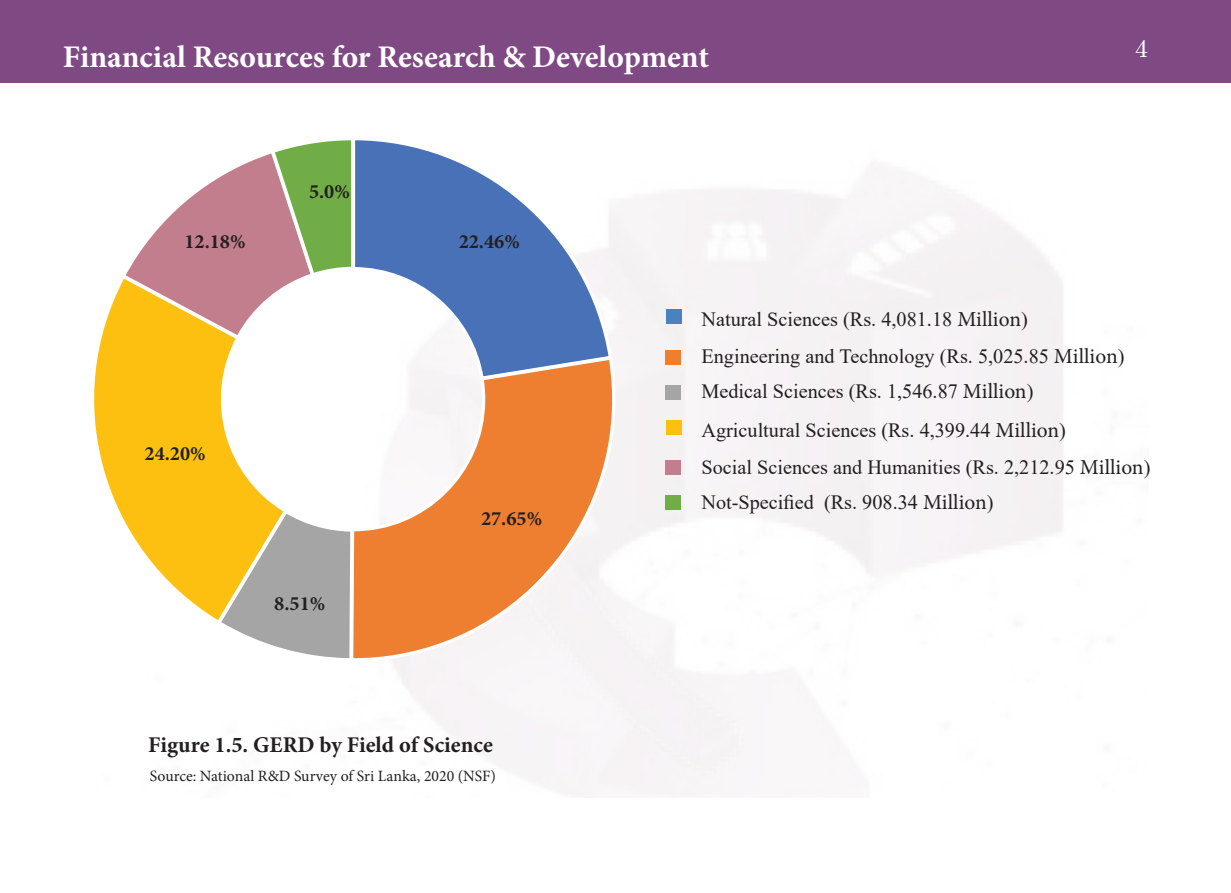
<style>
.page{position:relative;width:1231px;height:893px;background:#fff}
.page>*{position:absolute;margin:0;border:0;box-sizing:border-box;transform-origin:0 0}
.t1{font:700 31.5px "Minion Pro";color:#fff}
.t2{font:24.75px "Century Schoolbook";color:#fff}
.t3{font:700 22.5px "Minion Pro";color:#231f20}
.t4{font:20.25px "Times New Roman";color:#231f20}
.t5{font:700 20.25px "Minion Pro";color:#231f20}
.t6{font:15.75px "Minion Pro";color:#231f20}
.s1{font-family:"Minion Pro";font-size:21.38px}
</style>
<div class="page">
<img style="left:393px;top:168px;width:670px;height:628px">
<div style="left:0;top:0;width:1231px;height:82px;background:#7f4983"></div>
<svg style="left:348px;top:82px;width:285px;height:581px"></svg>
<svg style="left:230px;top:507px;width:125px;height:156px"></svg>
<svg style="left:94px;top:289px;width:196px;height:338px"></svg>
<svg style="left:119px;top:135px;width:237px;height:207px"></svg>
<div style="left:666px;top:309px;width:16px;height:15px;background:#4a81bf"></div>
<div style="left:666px;top:420px;width:16px;height:14px;background:#fdc011"></div>
<div style="left:665px;top:350px;width:16px;height:14px;background:#ee7e30"></div>
<div style="left:665px;top:461px;width:16px;height:14px;background:#c27e8c"></div>
<div style="left:665px;top:385px;width:16px;height:14px;background:#a4a5a4"></div>
<div style="left:665px;top:495px;width:16px;height:15px;background:#70ad46"></div>
<h1 class="t1" style="left:63px;top:35px;width:648px">Financial Resources for Research &amp; Development</h1>
<p class="t2" style="left:1134px;top:27px;width:15px">4</p>
<p class="t5" style="left:184px;top:227px;width:63px">12.18%</p>
<p class="t5" style="left:309px;top:177px;width:42px">5.0%</p>
<p class="t5" style="left:459px;top:227px;width:63px">22.46%</p>
<p class="t4" style="left:701px;top:305px;width:328px">Natural Sciences (Rs. 4,081.18 <span class="s1">Million</span>)</p>
<p class="t4" style="left:701px;top:342px;width:424px">Engineering and Technology (Rs. 5,025.85 <span class="s1">Million</span>)</p>
<p class="t4" style="left:701px;top:377px;width:333px">Medical Sciences (Rs. 1,546.87 <span class="s1">Million</span>)</p>
<p class="t4" style="left:701px;top:416px;width:366px">Agricultural Sciences (Rs. 4,399.44 <span class="s1">Million</span>)</p>
<p class="t5" style="left:145px;top:439px;width:63px">24.20%</p>
<p class="t5" style="left:274px;top:589px;width:52px">8.51%</p>
<p class="t5" style="left:481px;top:504px;width:63px">27.65%</p>
<p class="t3" style="left:148px;top:729px;width:346px">Figure 1.5. GERD by Field of Science</p>
<p class="t6" style="left:150px;top:765px;width:348px">Source: National R&amp;D Survey of Sri Lanka, 2020 (NSF)</p>
<p class="t4" style="left:701px;top:453px;width:450px">Social Sciences and Humanities (Rs. 2,212.95 <span class="s1">Million</span>)</p>
<p class="t4" style="left:701px;top:488px;width:294px">Not-Specified (Rs. 908.34 <span class="s1">Million</span>)</p>
</div>
